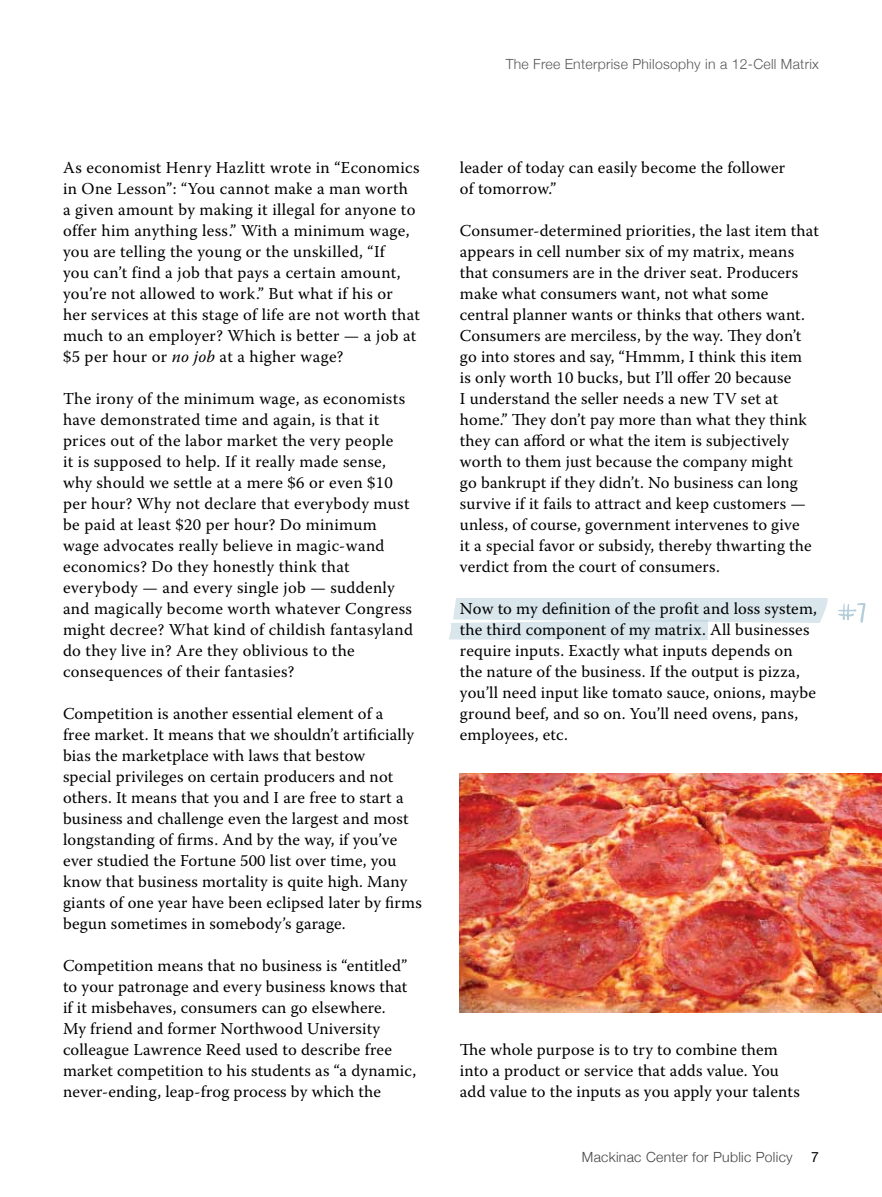
<style>
.page{position:relative;width:882px;height:1197px;background:#fff}
.page>*{position:absolute;margin:0;border:0;box-sizing:border-box;transform-origin:0 0}
.t1{font:16.62px/21px "Warnock Pro";letter-spacing:.01em;color:#000}
.t2{font:300 14px "Helvetica Neue";letter-spacing:.02em;color:#58595b}
.t3{font:300 14px "Helvetica Neue";letter-spacing:.02em;color:#464547}
.t4{font:14px "Helvetica Neue";color:#000}
.s1{font-style:italic}
</style>
<div class="page">
<svg style="left:449px;top:598px;width:379px;height:42px"></svg>
<svg style="left:838px;top:603px;width:28px;height:20px"></svg>
<img style="left:460px;top:774px;width:422px;height:239px">
<p class="t1" style="left:63px;top:157px;width:358px">As economist Henry Hazlitt wrote in “Economics in One Lesson”: “You cannot make a man worth<br>a given amount by making it illegal for anyone to offer him anything less.” With a minimum wage, you are telling the young or the unskilled, “If<br>you can’t find a job that pays a certain amount, you’re not allowed to work.” But what if his or her services at this stage of life are not worth that much to an employer? Which is better — a job at $5 per hour or <span class="s1">no job</span> at a higher wage?</p>
<p class="t1" style="left:63px;top:388px;width:352px">The irony of the minimum wage, as economists have demonstrated time and again, is that it prices out of the labor market the very people<br>it is supposed to help. If it really made sense, why should we settle at a mere $6 or even $10 per hour? Why not declare that everybody must be paid at least $20 per hour? Do minimum wage advocates really believe in magic-wand economics? Do they honestly think that everybody — and every single job — suddenly and magically become worth whatever Congress might decree? What kind of childish fantasyland do they live in? Are they oblivious to the consequences of their fantasies?</p>
<p class="t1" style="left:63px;top:703px;width:360px">Competition is another essential element of a<br>free market. It means that we shouldn’t artificially bias the marketplace with laws that bestow<br>special privileges on certain producers and not others. It means that you and I are free to start a business and challenge even the largest and most longstanding of firms. And by the way, if you’ve ever studied the Fortune 500 list over time, you know that business mortality is quite high. Many giants of one year have been eclipsed later by firms begun sometimes in somebody’s garage.</p>
<p class="t1" style="left:63px;top:955px;width:355px">Competition means that no business is “entitled” to your patronage and every business knows that if it misbehaves, consumers can go elsewhere.<br>My friend and former Northwood University colleague Lawrence Reed used to describe free market competition to his students as “a dynamic, never-ending, leap-frog process by which the</p>
<p class="t2" style="left:506px;top:53px;width:315px">The Free Enterprise Philosophy in a 12-Cell Matrix</p>
<p class="t1" style="left:460px;top:157px;width:327px">leader of today can easily become the follower of tomorrow.”</p>
<p class="t1" style="left:460px;top:220px;width:361px">Consumer-determined priorities, the last item that appears in cell number six of my matrix, means that consumers are in the driver seat. Producers make what consumers want, not what some central planner wants or thinks that others want.<br>Consumers are merciless, by the way. They don’t go into stores and say, “Hmmm, I think this item<br>is only worth 10 bucks, but I’ll offer 20 because<br>I understand the seller needs a new TV set at home.” They don’t pay more than what they think they can afford or what the item is subjectively worth to them just because the company might<br>go bankrupt if they didn’t. No business can long survive if it fails to attract and keep customers — unless, of course, government intervenes to give<br>it a special favor or subsidy, thereby thwarting the verdict from the court of consumers.</p>
<p class="t1" style="left:460px;top:598px;width:359px">Now to my definition of the profit and loss system, the third component of my matrix. All businesses require inputs. Exactly what inputs depends on the nature of the business. If the output is pizza, you’ll need input like tomato sauce, onions, maybe ground beef, and so on. You’ll need ovens, pans, employees, etc.</p>
<p class="t1" style="left:460px;top:1039px;width:341px">The whole purpose is to try to combine them into a product or service that adds value. You add value to the inputs as you apply your talents</p>
<p class="t3" style="left:582px;top:1146px;width:212px">Mackinac Center for Public Policy</p>
<p class="t4" style="left:811px;top:1147px;width:9px">7</p>
</div>
